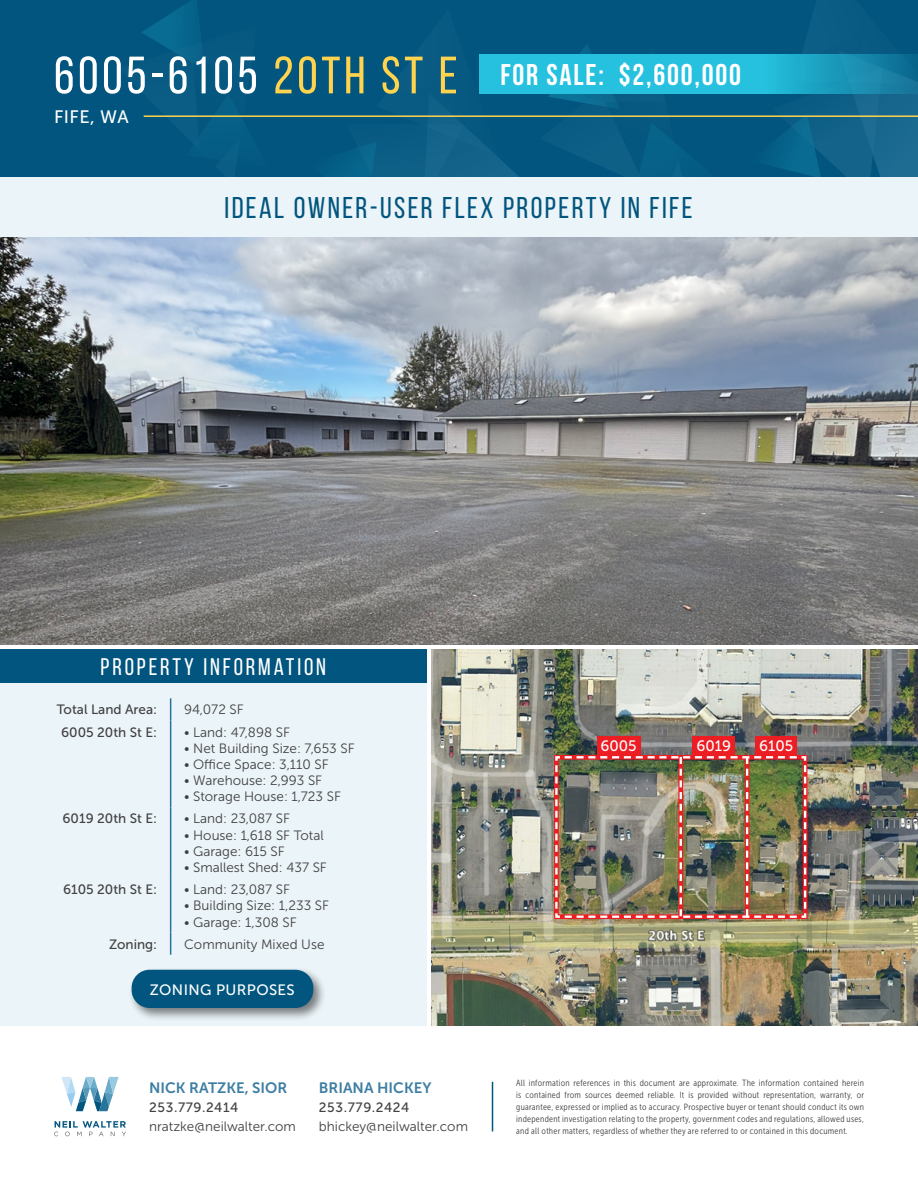
<style>
.page{position:relative;width:918px;height:1188px;background:#fff}
.page>*{position:absolute;margin:0;border:0;box-sizing:border-box;transform-origin:0 0}
.t1{font:52.5px "Bebas Neue";letter-spacing:.07em;color:#fff}
.t2{font:30px "Bebas Neue";letter-spacing:.08em;color:#02557e}
.t3{font:30px "Bebas Neue";letter-spacing:.06em;color:#fff}
.t4{font:24px "Bebas Neue";letter-spacing:.12em;color:#fff}
.t5{font:18px "Museo Sans 500";letter-spacing:.025em;color:#fff}
.t6{font:15px "Museo Sans 700";color:#3e7ea3}
.t7{font:15px "Museo Sans 500";letter-spacing:.025em;color:#fff}
.t8{font:13.5px "Museo Sans 300";color:#414042}
.t9{font:13.5px "Museo Sans 500";color:#414042}
.t10{font:13.5px "Museo Sans 500";letter-spacing:.05em;color:#414042}
.t11{font:9px/12px "Museo Sans Cond 300";letter-spacing:.03em;color:#414042;text-align:justify}
.s1{color:#ffd34e}
</style>
<div class="page">
<div style="left:0;top:683px;width:427px;height:342px;background:#ebf4f8"></div>
<div style="left:0;top:0;width:918px;height:177px;background:#02557e"></div>
<svg style="left:142px;top:0;width:776px;height:177px"></svg>
<hr style="left:144px;top:115px;width:774px;height:2px;background:#ffd34e">
<svg style="left:479px;top:54px;width:439px;height:39px;fill:#25c1de"></svg>
<hr style="left:492px;top:1082px;width:1px;height:49px;background:#02557e">
<svg style="left:54px;top:1121px;width:72px;height:15px"></svg>
<svg style="left:61px;top:1077px;width:58px;height:34px"></svg>
<img style="left:431px;top:649px;width:487px;height:376px">
<img style="left:554px;top:755px;width:253px;height:164px">
<div style="left:597px;top:736px;width:43px;height:19px;background:#ed1d24"></div>
<div style="left:693px;top:736px;width:42px;height:19px;background:#ed1d24"></div>
<div style="left:755px;top:736px;width:42px;height:19px;background:#ed1d24"></div>
<img style="left:0;top:236px;width:918px;height:409px">
<svg style="left:170px;top:698px;width:1px;height:22px"></svg>
<hr style="left:170px;top:720px;width:1px;height:87px;background:#27759b">
<hr style="left:170px;top:807px;width:1px;height:71px;background:#27759b">
<hr style="left:170px;top:878px;width:1px;height:55px;background:#27759b">
<svg style="left:170px;top:933px;width:1px;height:22px"></svg>
<div style="left:0;top:649px;width:427px;height:34px;background:#02557e"></div>
<div style="left:128px;top:966px;width:199px;height:56px;background:#000;opacity:.5"></div>
<div style="left:132px;top:970px;width:181px;height:38px;background:#02557e;border-radius:18px"></div>
<div style="left:0;top:177px;width:918px;height:59px;background:#ebf4f8"></div>
<h1 class="t1" style="left:54px;top:47px;width:405px">6005-6105 <span class="s1">20TH ST E</span></h1>
<h3 class="t5" style="left:54px;top:107px;width:76px">FIFE, WA</h3>
<h2 class="t3" style="left:500px;top:58px;width:242px">FOR SALE: $2,600,000</h2>
<h2 class="t2" style="left:225px;top:191px;width:470px">IDEAL OWNER-USER FLEX PROPERTY IN FIFE</h2>
<h3 class="t4" style="left:101px;top:654px;width:227px">PROPERTY INFORMATION</h3>
<h3 class="t9" style="left:57px;top:702px;width:102px">Total Land Area:</h3>
<h3 class="t8" style="left:184px;top:702px;width:61px">94,072 SF</h3>
<h3 class="t9" style="left:61px;top:725px;width:97px">6005 20th St E:</h3>
<h3 class="t8" style="left:184px;top:725px;width:107px">• Land: 47,898 SF</h3>
<h3 class="t8" style="left:184px;top:741px;width:172px">• Net Building Size: 7,653 SF</h3>
<h3 class="t8" style="left:184px;top:757px;width:146px">• Office Space: 3,110 SF</h3>
<h3 class="t8" style="left:184px;top:773px;width:140px">• Warehouse: 2,993 SF</h3>
<h3 class="t8" style="left:184px;top:789px;width:158px">• Storage House: 1,723 SF</h3>
<h3 class="t9" style="left:63px;top:811px;width:96px">6019 20th St E:</h3>
<h3 class="t8" style="left:184px;top:812px;width:108px">• Land: 23,087 SF</h3>
<h3 class="t8" style="left:184px;top:828px;width:141px">• House: 1,618 SF Total</h3>
<h3 class="t8" style="left:184px;top:844px;width:102px">• Garage: 615 SF</h3>
<h3 class="t8" style="left:184px;top:860px;width:144px">• Smallest Shed: 437 SF</h3>
<h3 class="t9" style="left:63px;top:882px;width:96px">6105 20th St E:</h3>
<h3 class="t8" style="left:184px;top:882px;width:108px">• Land: 23,087 SF</h3>
<h3 class="t8" style="left:184px;top:899px;width:146px">• Building Size: 1,233 SF</h3>
<h3 class="t8" style="left:184px;top:915px;width:114px">• Garage: 1,308 SF</h3>
<h3 class="t9" style="left:109px;top:937px;width:50px">Zoning:</h3>
<h3 class="t8" style="left:184px;top:937px;width:142px">Community Mixed Use</h3>
<h3 class="t7" style="left:150px;top:981px;width:146px">ZONING PURPOSES</h3>
<h3 class="t6" style="left:149px;top:1080px;width:140px">NICK RATZKE, SIOR</h3>
<h3 class="t10" style="left:149px;top:1100px;width:91px">253.779.2414</h3>
<h3 class="t8" style="left:149px;top:1120px;width:148px">nratzke@neilwalter.com</h3>
<h3 class="t6" style="left:319px;top:1080px;width:114px">BRIANA HICKEY</h3>
<h3 class="t10" style="left:319px;top:1100px;width:92px">253.779.2424</h3>
<h3 class="t8" style="left:319px;top:1120px;width:151px">bhickey@neilwalter.com</h3>
<h3 class="t7" style="left:600px;top:738px;width:38px">6005</h3>
<h3 class="t7" style="left:697px;top:738px;width:36px">6019</h3>
<h3 class="t7" style="left:759px;top:738px;width:36px">6105</h3>
<p class="t11" style="left:516px;top:1077px;width:349px">All information references in this document are approximate. The information contained herein is contained from sources deemed reliable. It is provided without representation, warranty, or guarantee, expressed or implied as to accuracy. Prospective buyer or tenant should conduct its own independent investigation relating to the property, government codes and regulations, allowed uses, and all other matters, regardless of whether they are referred to or contained in this document.</p>
</div>
